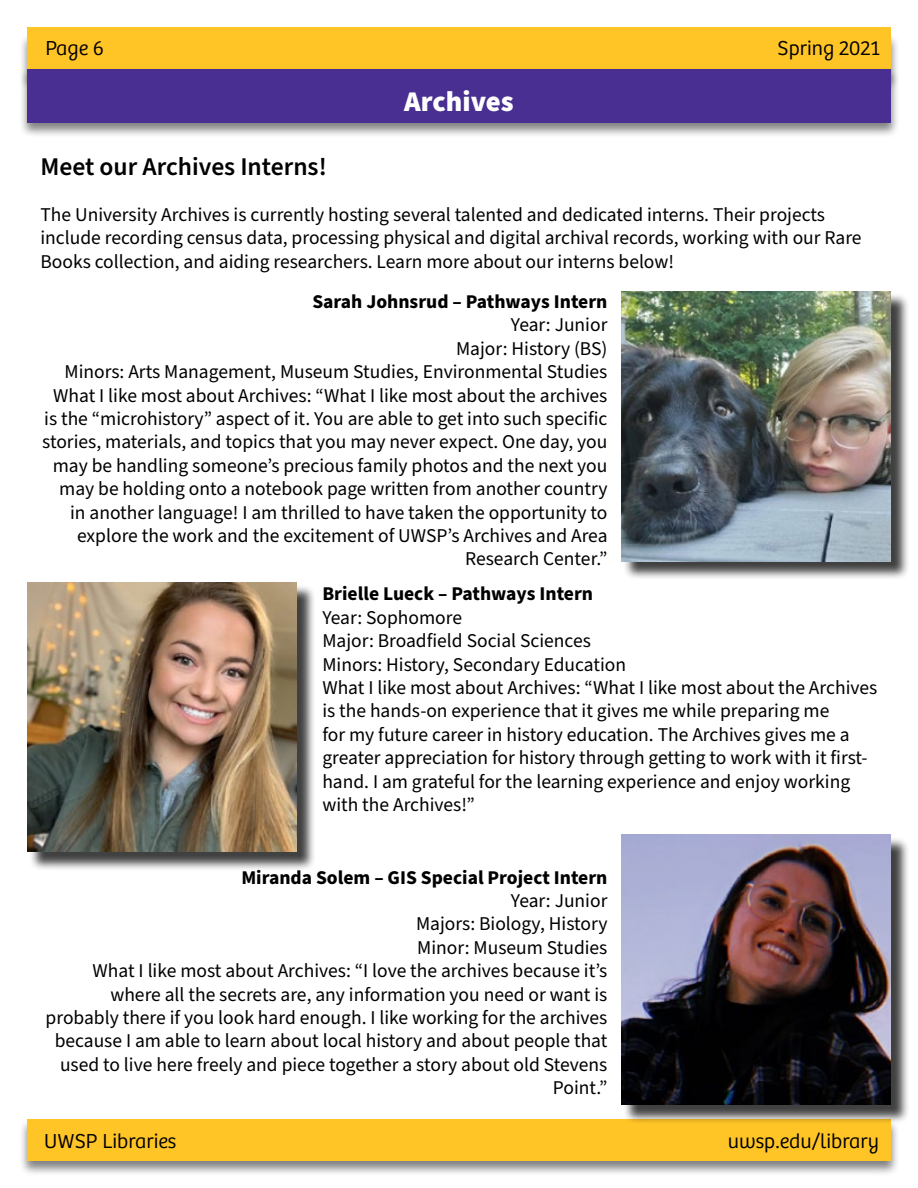
<style>
.page{position:relative;width:918px;height:1188px;background:#fff}
.page>*{position:absolute;margin:0;border:0;box-sizing:border-box;transform-origin:0 0}
.t1{font:900 28.5px "Source Sans Pro";color:#fff}
.t2{font:600 25.5px "Source Sans Pro";color:#000}
.t3{font:300 21px "Bree";color:#000}
.t4{font:19.5px/23.4px "Source Sans Pro";color:#000;text-align:right}
.t5{font:700 19.5px "Source Sans Pro";color:#000}
</style>
<div class="page">
<div style="left:27px;top:27px;width:864px;height:41px;background:#ffc425"></div>
<div style="left:19px;top:1118px;width:881px;height:59px;background:#000;opacity:.5"></div>
<div style="left:27px;top:1120px;width:864px;height:41px;background:#ffc425"></div>
<div style="left:19px;top:67px;width:881px;height:71px;background:#000;opacity:.5"></div>
<div style="left:27px;top:69px;width:864px;height:54px;background:#492f92"></div>
<div style="left:29px;top:585px;width:287px;height:285px;background:#000;opacity:.75"></div>
<img style="left:27px;top:582px;width:270px;height:270px">
<div style="left:623px;top:293px;width:287px;height:287px;background:#000;opacity:.75"></div>
<img style="left:621px;top:291px;width:270px;height:270px">
<div style="left:623px;top:837px;width:287px;height:287px;background:#000;opacity:.75"></div>
<img style="left:621px;top:835px;width:270px;height:270px">
<p class="t3" style="left:45px;top:36px;width:60px">Page 6</p>
<p class="t3" style="left:778px;top:36px;width:104px">Spring 2021</p>
<h2 class="t2" style="left:40px;top:149px;width:288px">Meet our Archives Interns!</h2>
<h1 class="t1" style="left:404px;top:82px;width:111px">Archives</h1>
<p class="t4" style="left:41px;top:203px;width:823px;text-align:left">The University Archives is currently hosting several talented and dedicated interns. Their projects include recording census data, processing physical and digital archival records, working with our Rare<br>Books collection, and aiding researchers. Learn more about our interns below!</p>
<p class="t5" style="left:312px;top:288px;width:297px">Sarah Johnsrud – Pathways Intern</p>
<p class="t4" style="left:42px;top:314px;width:567px">Year: Junior<br>Major: History (BS)<br>Minors: Arts Management, Museum Studies, Environmental Studies What I like most about Archives: “What I like most about the archives is the “microhistory” aspect of it. You are able to get into such specific stories, materials, and topics that you may never expect. One day, you may be handling someone’s precious family photos and the next you may be holding onto a notebook page written from another country in another language! I am thrilled to have taken the opportunity to explore the work and the excitement of UWSP’s Archives and Area Research Center.”</p>
<p class="t5" style="left:322px;top:581px;width:272px">Brielle Lueck – Pathways Intern</p>
<p class="t4" style="left:322px;top:606px;width:557px;text-align:left">Year: Sophomore<br>Major: Broadfield Social Sciences<br>Minors: History, Secondary Education<br>What I like most about Archives: “What I like most about the Archives is the hands-on experience that it gives me while preparing me<br>for my future career in history education. The Archives gives me a greater appreciation for history through getting to work with it first&shy;hand. I am grateful for the learning experience and enjoy working with the Archives!”</p>
<p class="t5" style="left:241px;top:864px;width:368px">Miranda Solem – GIS Special Project Intern</p>
<p class="t4" style="left:46px;top:889px;width:563px">Year: Junior<br>Majors: Biology, History<br>Minor: Museum Studies<br>What I like most about Archives: “I love the archives because it’s where all the secrets are, any information you need or want is probably there if you look hard enough. I like working for the archives because I am able to learn about local history and about people that used to live here freely and piece together a story about old Stevens Point.”</p>
<p class="t3" style="left:44px;top:1129px;width:134px">UWSP Libraries</p>
<p class="t3" style="left:728px;top:1129px;width:153px">uwsp.edu/library</p>
</div>
